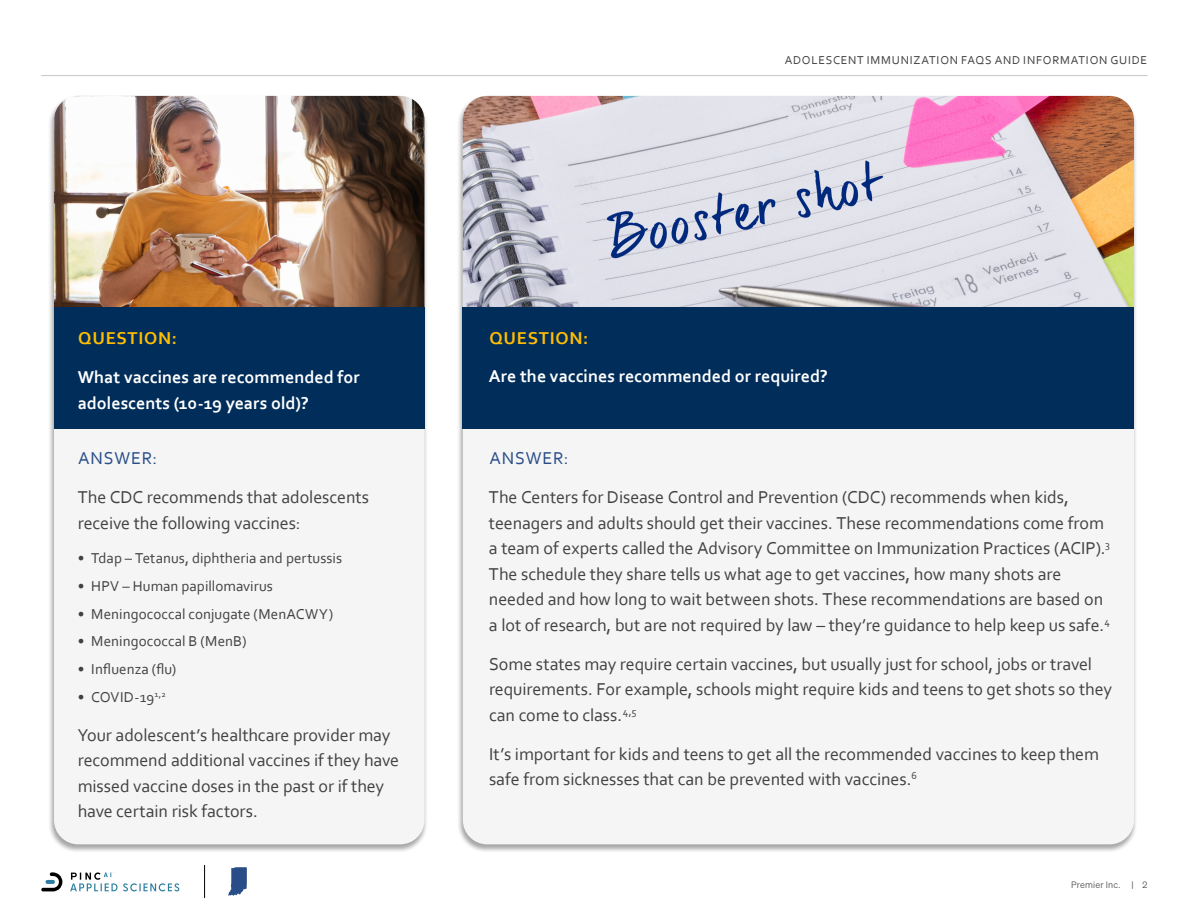
<style>
.page{position:relative;width:1188px;height:918px;background:#fff}
.page>*{position:absolute;margin:0;border:0;box-sizing:border-box;transform-origin:0 0}
.t1{font:18px/25.5px "Corbel";letter-spacing:-.005em;color:#414042}
.t2{font:700 18px/25.5px "Corbel";color:#fff}
.t3{font:700 18px "Corbel";letter-spacing:.04em;color:#ffbe00}
.t4{font:18px "Corbel";letter-spacing:.045em;color:#294d87}
.t5{font:15px "Corbel";letter-spacing:.005em;color:#414042}
.t6{font:12px "Corbel";letter-spacing:.065em;color:#414042}
.t7{font:9px "Sohne Leicht";letter-spacing:.02em;color:#414042}
</style>
<div class="page">
<svg style="left:41px;top:872px;width:21px;height:19px"></svg>
<svg style="left:70px;top:873px;width:109px;height:18px"></svg>
<svg style="left:228px;top:867px;width:19px;height:29px"></svg>
<hr style="left:204px;top:865px;width:1px;height:33px;background:#000">
<hr style="left:41px;top:75px;width:1107px;height:1px;background:#c5c6c6">
<div style="left:457px;top:96px;width:680px;height:758px;background:#000;opacity:.35"></div>
<div style="left:463px;top:96px;width:671px;height:748px;background:#f5f5f5;border-radius:24px"></div>
<div style="left:48px;top:96px;width:380px;height:758px;background:#000;opacity:.35"></div>
<div style="left:54px;top:96px;width:371px;height:748px;background:#f5f5f5;border-radius:24px"></div>
<img style="left:54px;top:96px;width:370px;height:211px">
<div style="left:54px;top:307px;width:370px;height:122px;background:#012d5a"></div>
<img style="left:463px;top:96px;width:671px;height:211px">
<div style="left:463px;top:307px;width:671px;height:122px;background:#012d5a"></div>
<p class="t6" style="left:785px;top:53px;width:364px">ADOLESCENT IMMUNIZATION FAQS AND INFORMATION GUIDE</p>
<p class="t3" style="left:78px;top:327px;width:100px">QUESTION:</p>
<p class="t2" style="left:78px;top:364px;width:284px">What vaccines are recommended for adolescents (10-19 years old)?</p>
<p class="t4" style="left:78px;top:447px;width:81px">ANSWER:</p>
<p class="t1" style="left:78px;top:484px;width:293px">The CDC recommends that adolescents receive the following vaccines:</p>
<p class="t5" style="left:78px;top:549px;width:266px">• Tdap – Tetanus, diphtheria and pertussis</p>
<p class="t5" style="left:78px;top:577px;width:197px">• HPV – Human papillomavirus</p>
<p class="t5" style="left:78px;top:604px;width:257px">• Meningococcal conjugate (MenACWY)</p>
<p class="t5" style="left:78px;top:632px;width:170px">• Meningococcal B (MenB)</p>
<p class="t5" style="left:78px;top:660px;width:100px">• Influenza (flu)</p>
<p class="t5" style="left:78px;top:688px;width:90px">• COVID-19<sup>1,2</sup></p>
<p class="t1" style="left:78px;top:722px;width:323px">Your adolescent’s healthcare provider may recommend additional vaccines if they have missed vaccine doses in the past or if they have certain risk factors.</p>
<p class="t3" style="left:489px;top:327px;width:100px">QUESTION:</p>
<p class="t2" style="left:489px;top:362px;width:341px">Are the vaccines recommended or required?</p>
<p class="t4" style="left:489px;top:447px;width:81px">ANSWER:</p>
<p class="t1" style="left:489px;top:484px;width:623px">The Centers for Disease Control and Prevention (CDC) recommends when kids, teenagers and adults should get their vaccines. These recommendations come from a team of experts called the Advisory Committee on Immunization Practices (ACIP).<sup>3<br></sup>The schedule they share tells us what age to get vaccines, how many shots are needed and how long to wait between shots. These recommendations are based on a lot of research, but are not required by law – they’re guidance to help keep us safe.<sup>4</sup></p>
<p class="t1" style="left:489px;top:650px;width:625px">Some states may require certain vaccines, but usually just for school, jobs or travel requirements. For example, schools might require kids and teens to get shots so they can come to class.<sup>4,5</sup></p>
<p class="t1" style="left:489px;top:740px;width:612px">It’s important for kids and teens to get all the recommended vaccines to keep them safe from sicknesses that can be prevented with vaccines.<sup>6</sup></p>
<p class="t7" style="left:1071px;top:880px;width:78px">Premier Inc. | 2</p>
</div>
